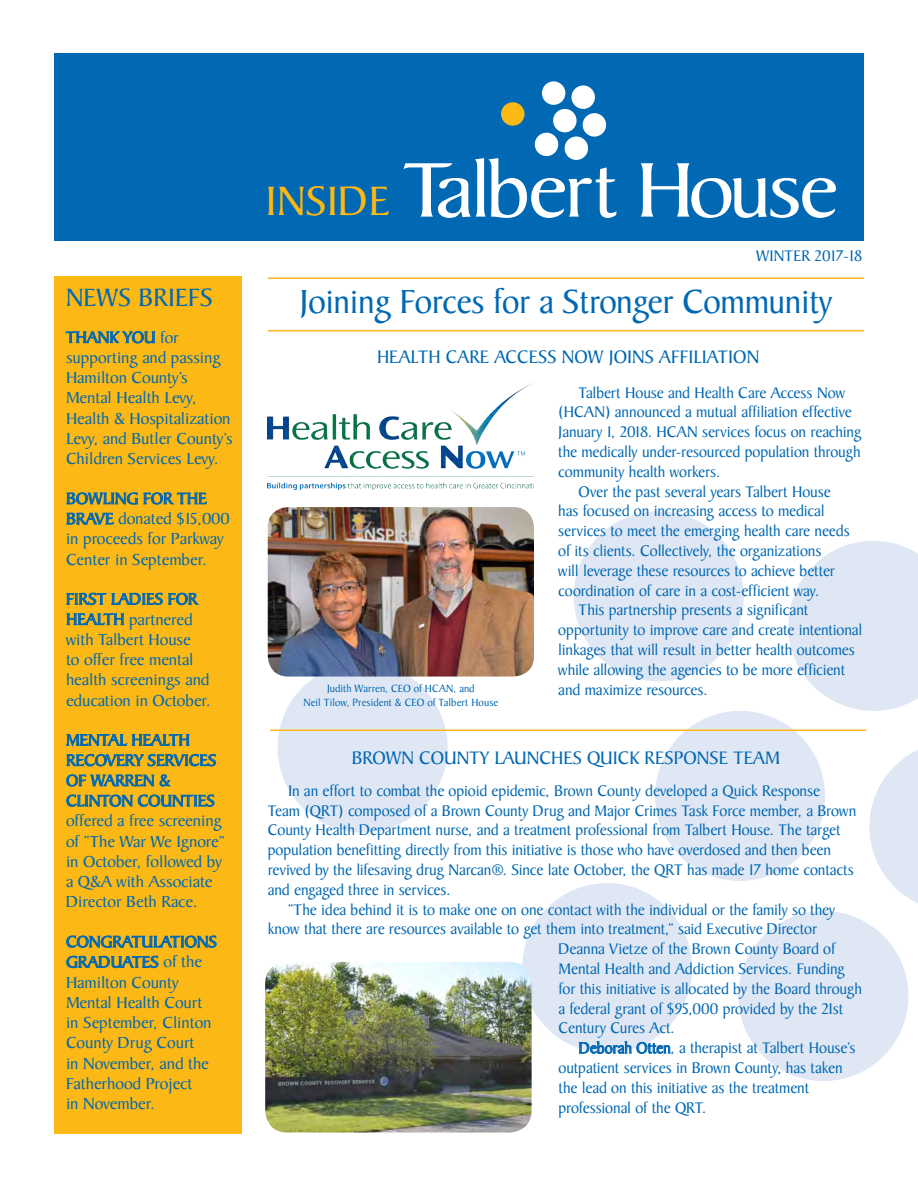
<style>
.page{position:relative;width:918px;height:1188px;background:#fff}
.page>*{position:absolute;margin:0;border:0;box-sizing:border-box;transform-origin:0 0}
.t1{font:44.25px "Baker Signet";color:#fcb814}
.CP_Newsletter_Text{font:36px "Baker Signet";letter-spacing:-.01em;color:#0168b3}
.t2{font:27px "Baker Signet";color:#0168b3}
.CP_Newsletter_Text-2{font:19.5px "Baker Signet";color:#0168b3}
.t3{font:17.1px/20.2px "Baker Signet";letter-spacing:-.005em;color:#0168b3;scale:1.05 1}
.CP_Newsletter_Text-3{font:16.5px/19.8px "Baker Signet";letter-spacing:-.01em;color:#0168b3}
.CP_Newsletter_Text-4{font:11.25px "Baker Signet";letter-spacing:.005em;color:#0168b3}
</style>
<div class="page">
<div style="left:278px;top:663px;width:170px;height:170px;background:#e0e7f4;border-radius:50%"></div>
<div style="left:522px;top:883px;width:170px;height:170px;background:#e0e7f4;border-radius:50%"></div>
<div style="left:655px;top:711px;width:170px;height:170px;background:#e0e7f4;border-radius:50%"></div>
<div style="left:574px;top:511px;width:170px;height:170px;background:#e0e7f4;border-radius:50%"></div>
<div style="left:738px;top:911px;width:170px;height:170px;background:#e0e7f4;border-radius:50%"></div>
<svg style="left:788px;top:541px;width:130px;height:170px"></svg>
<svg style="left:869px;top:750px;width:49px;height:153px"></svg>
<div style="left:55px;top:54px;width:809px;height:187px;background:#0168b3"></div>
<svg style="left:404px;top:158px;width:213px;height:60px"></svg>
<svg style="left:641px;top:163px;width:195px;height:55px"></svg>
<div style="left:501px;top:102px;width:24px;height:24px;background:#fcb814;border-radius:50%"></div>
<div style="left:535px;top:133px;width:23px;height:23px;background:#fff;border-radius:50%"></div>
<div style="left:553px;top:109px;width:24px;height:23px;background:#fff;border-radius:50%"></div>
<div style="left:542px;top:81px;width:23px;height:24px;background:#fff;border-radius:50%"></div>
<div style="left:565px;top:137px;width:23px;height:23px;background:#fff;border-radius:50%"></div>
<div style="left:571px;top:85px;width:24px;height:24px;background:#fff;border-radius:50%"></div>
<div style="left:583px;top:113px;width:23px;height:24px;background:#fff;border-radius:50%"></div>
<div style="left:54px;top:276px;width:188px;height:858px;background:#fcb814"></div>
<hr style="left:268px;top:278px;width:596px;height:1px;background:#fcb814">
<svg style="left:65px;top:331px;width:91px;height:12px"></svg>
<svg style="left:66px;top:492px;width:141px;height:33px"></svg>
<svg style="left:66px;top:593px;width:133px;height:12px"></svg>
<svg style="left:66px;top:613px;width:58px;height:12px"></svg>
<svg style="left:65px;top:734px;width:125px;height:13px"></svg>
<svg style="left:66px;top:754px;width:150px;height:12px"></svg>
<svg style="left:66px;top:774px;width:149px;height:33px"></svg>
<svg style="left:66px;top:936px;width:151px;height:12px"></svg>
<svg style="left:66px;top:956px;width:93px;height:12px"></svg>
<hr style="left:268px;top:330px;width:596px;height:1px;background:#fcb814">
<svg style="left:579px;top:1041px;width:92px;height:13px"></svg>
<img style="left:268px;top:507px;width:266px;height:170px">
<hr style="left:270px;top:730px;width:596px;height:1px;background:#fcb814">
<img style="left:268px;top:384px;width:266px;height:105px">
<img style="left:265px;top:962px;width:267px;height:170px">
<h1 class="t1" style="left:266px;top:177px;width:126px">INSIDE</h1>
<p class="CP_Newsletter_Text-3" style="left:756px;top:246px;width:108px">WINTER 2017-18</p>
<p class="t2" style="left:66px;top:283px;width:148px">NEWS BRIEFS</p>
<p class="CP_Newsletter_Text" style="left:299px;top:282px;width:534px">Joining Forces for a Stronger Community</p>
<p class="t3" style="left:66px;top:328px;width:160px">THANK YOU for supporting and passing<br>Hamilton County’s<br>Mental Health Levy,<br>Health &amp; Hospitalization<br>Levy, and Butler County’s<br>Children Services Levy.</p>
<p class="t3" style="left:66px;top:489px;width:158px">BOWLING FOR THE<br>BRAVE donated $15,000 in proceeds for Parkway<br>Center in September.</p>
<p class="t3" style="left:66px;top:589px;width:139px">FIRST LADIES FOR<br>HEALTH partnered with Talbert House<br>to offer free mental health screenings and education in October.</p>
<p class="t3" style="left:66px;top:730px;width:153px">MENTAL HEALTH<br>RECOVERY SERVICES<br>OF WARREN &amp;<br>CLINTON COUNTIES offered a free screening of “The War We Ignore” in October, followed by a Q&amp;A with Associate<br>Director Beth Race.</p>
<p class="t3" style="left:66px;top:932px;width:145px">CONGRATULATIONS<br>GRADUATES of the<br>Hamilton County<br>Mental Health Court in September, Clinton<br>County Drug Court<br>in November, and the<br>Fatherhood Project</p>
<p class="t3" style="left:66px;top:1094px;width:86px">in November.</p>
<p class="CP_Newsletter_Text-2" style="left:377px;top:346px;width:384px">HEALTH CARE ACCESS NOW JOINS AFFILIATION</p>
<p class="CP_Newsletter_Text-4" style="left:327px;top:683px;width:149px">Judith Warren, CEO of HCAN, and</p>
<p class="CP_Newsletter_Text-4" style="left:303px;top:696px;width:196px">Neil Tilow, President &amp; CEO of Talbert House</p>
<p class="CP_Newsletter_Text-3" style="left:558px;top:383px;width:305px;text-indent:20px">Talbert House and Health Care Access Now (HCAN) announced a mutual affiliation effective January 1, 2018. HCAN services focus on reaching the medically under-resourced population through community health workers.</p>
<p class="CP_Newsletter_Text-3" style="left:558px;top:482px;width:293px;text-indent:20px">Over the past several years Talbert House has focused on increasing access to medical services to meet the emerging health care needs of its clients. Collectively, the organizations<br>will leverage these resources to achieve better coordination of care in a cost-efficient way.</p>
<p class="CP_Newsletter_Text-3" style="left:558px;top:601px;width:306px;text-indent:20px">This partnership presents a significant opportunity to improve care and create intentional linkages that will result in better health outcomes while allowing the agencies to be more efficient and maximize resources.</p>
<p class="CP_Newsletter_Text-2" style="left:352px;top:747px;width:430px">BROWN COUNTY LAUNCHES QUICK RESPONSE TEAM</p>
<p class="CP_Newsletter_Text-3" style="left:268px;top:781px;width:590px;text-indent:20px">In an effort to combat the opioid epidemic, Brown County developed a Quick Response Team (QRT) composed of a Brown County Drug and Major Crimes Task Force member, a Brown County Health Department nurse, and a treatment professional from Talbert House. The target population benefitting directly from this initiative is those who have overdosed and then been revived by the lifesaving drug Narcan®. Since late October, the QRT has made 17 home contacts and engaged three in services.</p>
<p class="CP_Newsletter_Text-3" style="left:288px;top:900px;width:549px">“The idea behind it is to make one on one contact with the individual or the family so they</p>
<p class="CP_Newsletter_Text-3" style="left:268px;top:920px;width:551px">know that there are resources available to get them into treatment,” said Executive Director</p>
<p class="CP_Newsletter_Text-3" style="left:559px;top:940px;width:278px">Deanna Vietze of the Brown County Board of</p>
<p class="CP_Newsletter_Text-3" style="left:559px;top:959px;width:288px">Mental Health and Addiction Services. Funding</p>
<p class="CP_Newsletter_Text-3" style="left:559px;top:979px;width:305px">for this initiative is allocated by the Board through</p>
<p class="CP_Newsletter_Text-3" style="left:559px;top:999px;width:286px">a federal grant of $95,000 provided by the 21st</p>
<p class="CP_Newsletter_Text-3" style="left:559px;top:1019px;width:118px">Century Cures Act.</p>
<p class="CP_Newsletter_Text-3" style="left:559px;top:1039px;width:299px;text-indent:20px">Deborah Otten, a therapist at Talbert House’s outpatient services in Brown County, has taken the lead on this initiative as the treatment professional of the QRT.</p>
</div>
